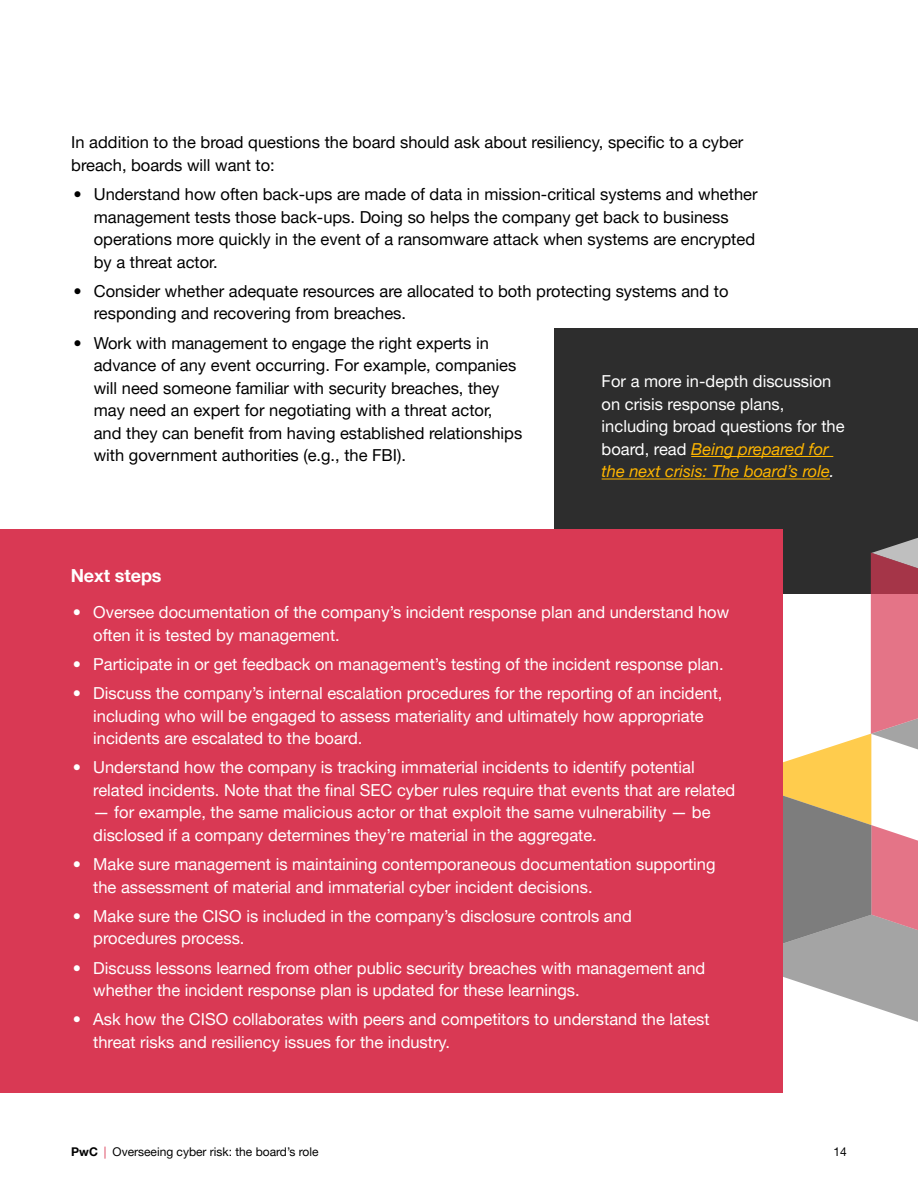
<style>
.page{position:relative;width:918px;height:1188px;background:#fff}
.page>*{position:absolute;margin:0;border:0;box-sizing:border-box;transform-origin:0 0}
.t1{font:700 18px "Helvetica Neue LT Pro";letter-spacing:-.005em;color:#fff}
.t2{font:16.5px/22.5px "Helvetica Neue LT Pro";color:#fff}
.t3{font:16.5px/22.5px "Helvetica Neue LT Pro";color:#000}
.t4{font:12px "Helvetica Neue LT Pro";color:#000}
.s1{font-style:italic;color:#ffb600}
.s2{font-style:italic}
.s3{font-weight:700}
.s4{color:#d93954}
</style>
<div class="page">
<div style="left:554px;top:328px;width:364px;height:266px;background:#2d2d2d"></div>
<hr style="left:691px;top:456px;width:142px;height:1px;background:#ffb600">
<hr style="left:602px;top:479px;width:228px;height:1px;background:#ffb600">
<svg style="left:782px;top:529px;width:136px;height:496px"></svg>
<div style="left:0;top:529px;width:782px;height:564px;background:#d93954"></div>
<p class="t3" style="left:71px;top:131px;width:674px">In addition to the broad questions the board should ask about resiliency, specific to a cyber breach, boards will want to:</p>
<p class="t3" style="left:94px;top:183px;width:665px;text-indent:-20px">• Understand how often back-ups are made of data in mission-critical systems and whether management tests those back-ups. Doing so helps the company get back to business operations more quickly in the event of a ransomware attack when systems are encrypted by a threat actor.</p>
<p class="t3" style="left:94px;top:279px;width:636px;text-indent:-20px">• Consider whether adequate resources are allocated to both protecting systems and to responding and recovering from breaches.</p>
<p class="t3" style="left:94px;top:331px;width:430px;text-indent:-20px">• Work with management to engage the right experts in advance of any event occurring. For example, companies will need someone familiar with security breaches, they may need an expert for negotiating with a threat actor, and they can benefit from having established relationships with government authorities (e.g., the FBI).</p>
<p class="t2" style="left:602px;top:370px;width:244px">For a more in-depth discussion on crisis response plans, including broad questions for the board, read <span class="s1">Being prepared for the next crisis: The board’s role</span><span class="s2">.</span></p>
<p class="t1" style="left:71px;top:564px;width:92px">Next steps</p>
<p class="t2" style="left:93px;top:600px;width:638px;text-indent:-20px">• Oversee documentation of the company’s incident response plan and understand how often it is tested by management.</p>
<p class="t2" style="left:73px;top:652px;width:652px">• Participate in or get feedback on management’s testing of the incident response plan.</p>
<p class="t2" style="left:93px;top:682px;width:631px;text-indent:-20px">• Discuss the company’s internal escalation procedures for the reporting of an incident, including who will be engaged to assess materiality and ultimately how appropriate incidents are escalated to the board.</p>
<p class="t2" style="left:93px;top:756px;width:644px;text-indent:-20px">• Understand how the company is tracking immaterial incidents to identify potential related incidents. Note that the final SEC cyber rules require that events that are related</p>
<p class="t2" style="left:93px;top:801px;width:619px">— for example, the same malicious actor or that exploit the same vulnerability — be disclosed if a company determines they’re material in the aggregate.</p>
<p class="t2" style="left:93px;top:853px;width:624px;text-indent:-20px">• Make sure management is maintaining contemporaneous documentation supporting the assessment of material and immaterial cyber incident decisions.</p>
<p class="t2" style="left:93px;top:904px;width:540px;text-indent:-20px">• Make sure the CISO is included in the company’s disclosure controls and procedures process.</p>
<p class="t2" style="left:93px;top:956px;width:614px;text-indent:-20px">• Discuss lessons learned from other public security breaches with management and whether the incident response plan is updated for these learnings.</p>
<p class="t2" style="left:93px;top:1008px;width:618px;text-indent:-20px">• Ask how the CISO collaborates with peers and competitors to understand the latest threat risks and resiliency issues for the industry.</p>
<p class="t4" style="left:71px;top:1144px;width:249px"><span class="s3">PwC</span> <span class="s4">|</span> Overseeing cyber risk: the board’s role</p>
<p class="t4" style="left:833px;top:1144px;width:15px">14</p>
</div>
